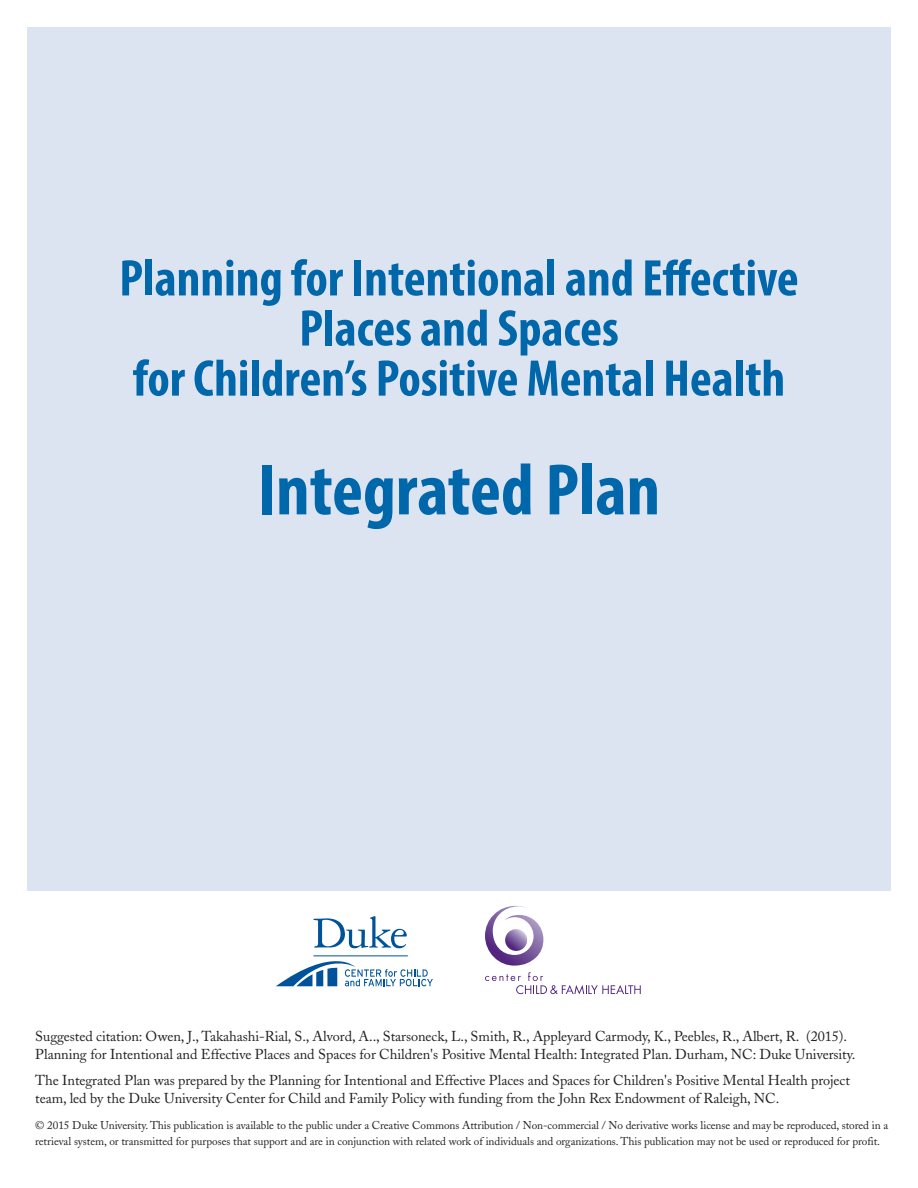
<style>
.page{position:relative;width:918px;height:1188px;background:#fff}
.page>*{position:absolute;margin:0;border:0;box-sizing:border-box;transform-origin:0 0}
.t1{font:700 condensed 73.5px "Myriad Pro";color:#0067ab}
.t2{font:700 condensed 51.9px/50.1px "Myriad Pro";color:#0067ab;text-align:center}
.t3{font:14.25px/18px "Adobe Caslon";letter-spacing:-.005em;color:#231f20}
.t4{font:11.25px/16.5px "Adobe Caslon";letter-spacing:-.005em;color:#231f20}
</style>
<div class="page">
<div style="left:27px;top:27px;width:864px;height:864px;background:#dce4f1"></div>
<svg style="left:276px;top:916px;width:157px;height:70px"></svg>
<svg style="left:485px;top:906px;width:58px;height:60px"></svg>
<svg style="left:485px;top:972px;width:156px;height:22px"></svg>
<h2 class="t2" style="left:119px;top:258px;width:681px">Planning for Intentional and Effective<br>Places and Spaces<br>for Children’s Positive Mental Health</h2>
<h1 class="t1" style="left:258px;top:464px;width:404px">Integrated Plan</h1>
<p class="t3" style="left:35px;top:1029px;width:822px">Suggested citation: Owen, J., Takahashi-Rial, S., Alvord, A.., Starsoneck, L., Smith, R., Appleyard Carmody, K., Peebles, R., Albert, R. (2015).<br>Planning for Intentional and Effective Places and Spaces for Children's Positive Mental Health: Integrated Plan. Durham, NC: Duke University.</p>
<p class="t3" style="left:35px;top:1073px;width:816px">The Integrated Plan was prepared by the Planning for Intentional and Effective Places and Spaces for Children's Positive Mental Health project team, led by the Duke University Center for Child and Family Policy with funding from the John Rex Endowment of Raleigh, NC.</p>
<p class="t4" style="left:35px;top:1118px;width:855px">© 2015 Duke University. This publication is available to the public under a Creative Commons Attribution / Non-commercial / No derivative works license and may be reproduced, stored in a retrieval system, or transmitted for purposes that support and are in conjunction with related work of individuals and organizations. This publication may not be used or reproduced for profit.</p>
</div>
